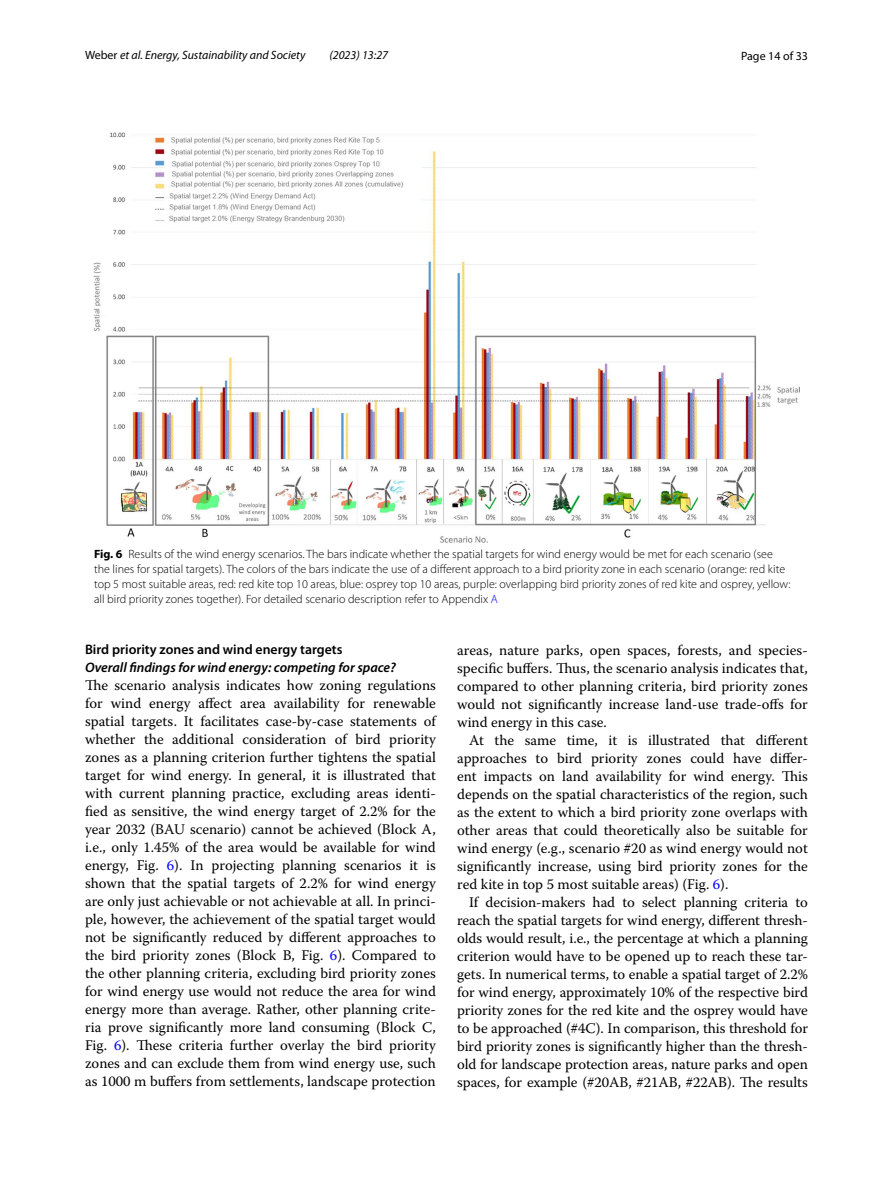
<style>
.page{position:relative;width:893px;height:1187px;background:#fff}
.page>*{position:absolute;margin:0;border:0;box-sizing:border-box;transform-origin:0 0}
.t1{font:14.7px/18px "Warnock Pro";color:#000;text-align:justify}
.t2{font:italic 600 13.8px "Myriad Pro";color:#000}
.t3{font:600 13.8px "Myriad Pro";color:#000}
.t4{font:300 12px/15px "Myriad Pro";color:#000}
.t5{font:italic 12px "Myriad Pro";color:#000}
.t6{font:12px "Myriad Pro";color:#000}
.s1{font-style:normal}
.s2{font-weight:700}
.s3{color:#00f}
</style>
<div class="page">
<img style="left:94px;top:133px;width:705px;height:409px">
<p class="t5" style="left:85px;top:48px;width:222px"><span class="s1">Weber</span> et al. Energy, Sustainability and Society</p>
<p class="t5" style="left:329px;top:48px;width:60px">(2023) 13:27</p>
<p class="t6" style="left:741px;top:48px;width:68px">Page 14 of 33</p>
<p class="t4" style="left:94px;top:546px;width:698px"><span class="s2">Fig. 6</span> Results of the wind energy scenarios. The bars indicate whether the spatial targets for wind energy would be met for each scenario (see the lines for spatial targets). The colors of the bars indicate the use of a different approach to a bird priority zone in each scenario (orange: red kite top 5 most suitable areas, red: red kite top 10 areas, blue: osprey top 10 areas, purple: overlapping bird priority zones of red kite and osprey, yellow: all bird priority zones together). For detailed scenario description refer to Appendix <span class="s3">A</span></p>
<p class="t3" style="left:85px;top:640px;width:259px">Bird priority zones and wind energy targets</p>
<p class="t2" style="left:85px;top:658px;width:312px">Overall findings for wind energy: competing for space?</p>
<p class="t1" style="left:85px;top:676px;width:352px">The scenario analysis indicates how zoning regulations for wind energy affect area availability for renewable spatial targets. It facilitates case-by-case statements of whether the additional consideration of bird priority zones as a planning criterion further tightens the spatial target for wind energy. In general, it is illustrated that with current planning practice, excluding areas identi&shy;fied as sensitive, the wind energy target of 2.2% for the year 2032 (BAU scenario) cannot be achieved (Block A, i.e., only 1.45% of the area would be available for wind energy, Fig. <span class="s3">6</span>). In projecting planning scenarios it is shown that the spatial targets of 2.2% for wind energy are only just achievable or not achievable at all. In princi&shy;ple, however, the achievement of the spatial target would not be significantly reduced by different approaches to the bird priority zones (Block B, Fig. <span class="s3">6</span>). Compared to the other planning criteria, excluding bird priority zones for wind energy use would not reduce the area for wind energy more than average. Rather, other planning crite&shy;ria prove significantly more land consuming (Block C, Fig. <span class="s3">6</span>). These criteria further overlay the bird priority zones and can exclude them from wind energy use, such as 1000 m buffers from settlements, landscape protection</p>
<p class="t1" style="left:457px;top:640px;width:352px">areas, nature parks, open spaces, forests, and species&shy;specific buffers. Thus, the scenario analysis indicates that, compared to other planning criteria, bird priority zones would not significantly increase land-use trade-offs for wind energy in this case.</p>
<p class="t1" style="left:457px;top:730px;width:352px;text-indent:12px">At the same time, it is illustrated that different approaches to bird priority zones could have differ&shy;ent impacts on land availability for wind energy. This depends on the spatial characteristics of the region, such as the extent to which a bird priority zone overlaps with other areas that could theoretically also be suitable for wind energy (e.g., scenario #20 as wind energy would not significantly increase, using bird priority zones for the red kite in top 5 most suitable areas) (Fig. <span class="s3">6</span>).</p>
<p class="t1" style="left:457px;top:892px;width:352px;text-indent:12px">If decision-makers had to select planning criteria to reach the spatial targets for wind energy, different thresh&shy;olds would result, i.e., the percentage at which a planning criterion would have to be opened up to reach these tar&shy;gets. In numerical terms, to enable a spatial target of 2.2% for wind energy, approximately 10% of the respective bird priority zones for the red kite and the osprey would have to be approached (#4C). In comparison, this threshold for bird priority zones is significantly higher than the thresh&shy;old for landscape protection areas, nature parks and open spaces, for example (#20AB, #21AB, #22AB). The results</p>
</div>
